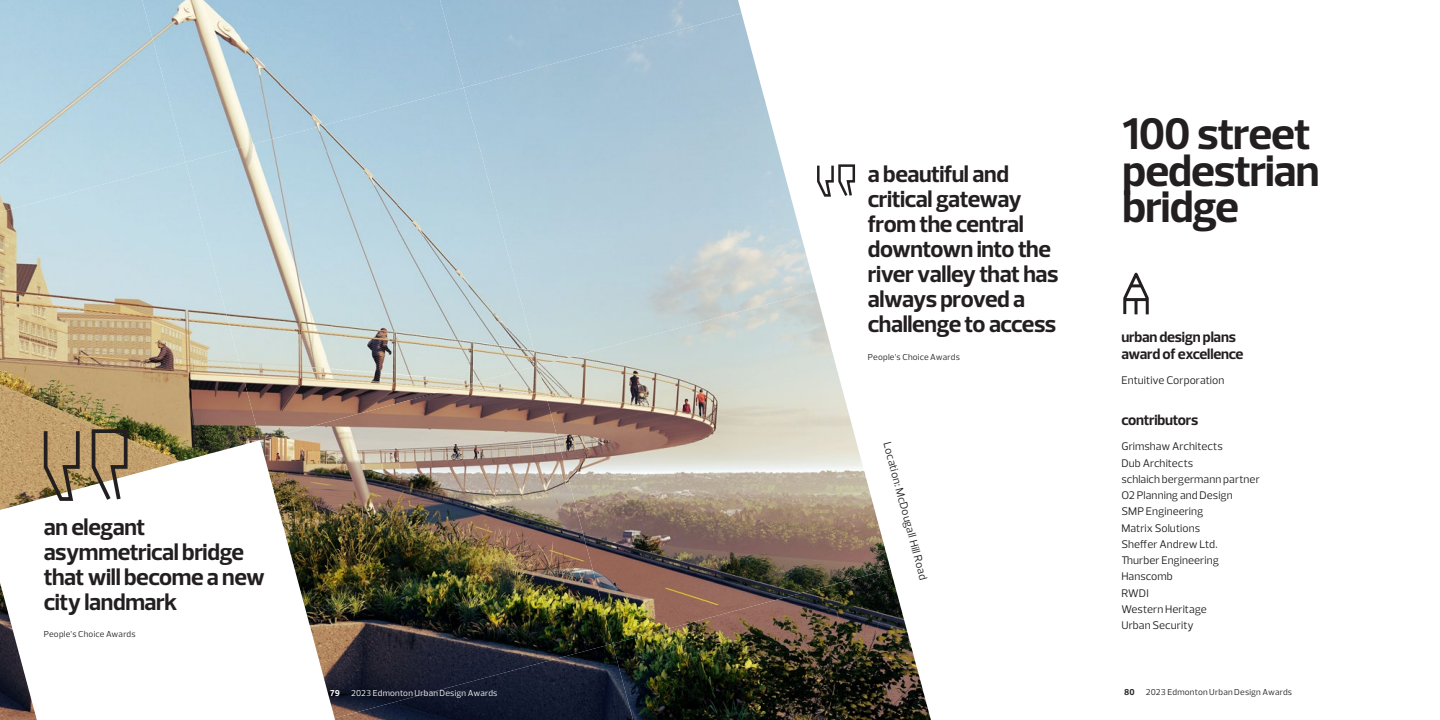
<style>
.page{position:relative;width:1440px;height:720px;background:#fff}
.page>*{position:absolute;margin:0;border:0;box-sizing:border-box;transform-origin:0 0}
.t1{font:700 45px/36.2px "Prelo";letter-spacing:-.025em;color:#231f20}
.Quote_1{font:700 23.75px/25px "Prelo";letter-spacing:-.02em;color:#231f20}
.Subhead{font:700 15px/16.2px "Prelo";letter-spacing:-.015em;color:#231f20}
.Body{font:11.25px/16.2px "Prelo";letter-spacing:.005em;color:#231f20}
.Subhead-2{font:11.25px "Prelo";color:#231f20}
.Body_Small{font:8.75px "Prelo";letter-spacing:.025em;color:#231f20}
.Body_Small-2{font:8.75px "Prelo";letter-spacing:.025em;color:#fff}
.Body_Small-3{font:700 8.75px "Prelo";color:#fff}
.t2{font:700 8.75px "Prelo";color:#231f20}
</style>
<div class="page">
<img style="left:0;top:0;width:142px;height:162px">
<img style="left:142px;top:0;width:298px;height:162px">
<div style="left:440px;top:0;width:302px;height:88px;background:#9ebed3"></div>
<img style="left:0;top:162px;width:260px;height:348px">
<img style="left:186px;top:88px;width:278px;height:352px">
<img style="left:464px;top:13px;width:352px;height:353px">
<img style="left:0;top:583px;width:37px;height:137px">
<img style="left:260px;top:366px;width:278px;height:352px">
<img style="left:538px;top:291px;width:353px;height:353px">
<img style="left:335px;top:644px;width:278px;height:76px">
<img style="left:613px;top:569px;width:318px;height:151px">
<svg style="left:42px;top:427px;width:87px;height:77px"></svg>
<svg style="left:1123px;top:272px;width:26px;height:43px"></svg>
<svg style="left:817px;top:164px;width:39px;height:33px"></svg>
<p class="Quote_1" style="left:44px;top:515px;width:223px">an elegant asymmetrical bridge that will become a new city landmark</p>
<p class="Body_Small" style="left:44px;top:629px;width:93px">People’s Choice Awards</p>
<p class="Quote_1" style="left:868px;top:162px;width:192px">a beautiful and critical gateway from the central downtown into the river valley that has always proved a challenge to access</p>
<p class="Body_Small" style="left:868px;top:351px;width:93px">People’s Choice Awards</p>
<p class="Subhead-2" style="left:894px;top:440px;width:144px;rotate:75deg">Location: McDougall Hill Road</p>
<p class="t1" style="left:1123px;top:116px;width:199px">100 street pedestrian bridge</p>
<p class="Subhead" style="left:1121px;top:329px;width:124px">urban design plans award of excellence</p>
<p class="Body" style="left:1121px;top:372px;width:105px">Entuitive Corporation</p>
<p class="Subhead" style="left:1121px;top:412px;width:79px">contributors</p>
<p class="Body" style="left:1121px;top:439px;width:140px">Grimshaw Architects<br>Dub Architects<br>schlaich bergermann partner<br>O2 Planning and Design<br>SMP Engineering<br>Matrix Solutions<br>Sheffer Andrew Ltd.<br>Thurber Engineering<br>Hanscomb<br>RWDI<br>Western Heritage<br>Urban Security</p>
<p class="Body_Small-3" style="left:330px;top:688px;width:12px">79</p>
<p class="Body_Small-2" style="left:351px;top:688px;width:148px">2023 Edmonton Urban Design Awards</p>
<p class="t2" style="left:1124px;top:687px;width:12px">80</p>
<p class="Body_Small" style="left:1146px;top:687px;width:148px">2023 Edmonton Urban Design Awards</p>
</div>
